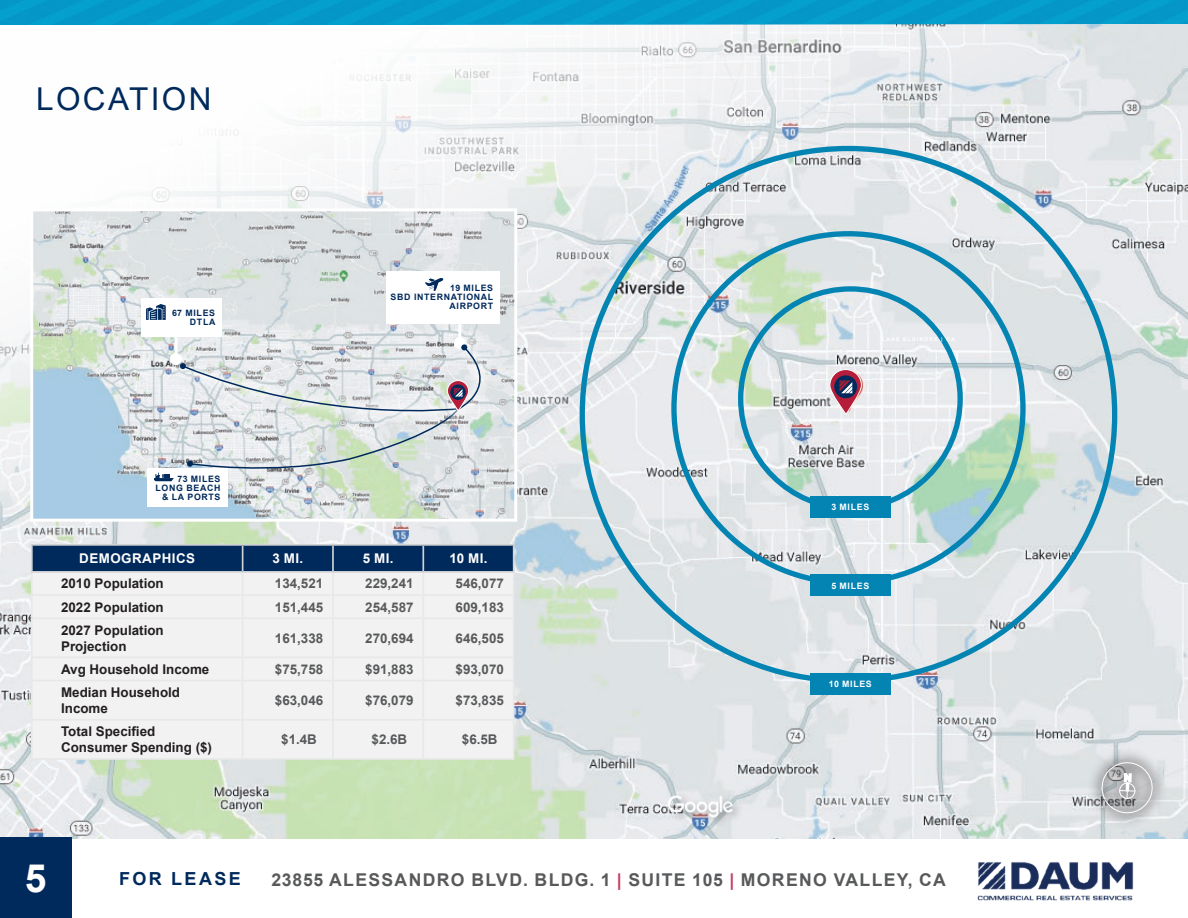
<style>
.page{position:relative;width:1188px;height:918px;background:#fff}
.page>*{position:absolute;margin:0;border:0;box-sizing:border-box;transform-origin:0 0}
.t1{font:700 39px "Arial";color:#fff}
.t2{font:31.5px "Arial";letter-spacing:.075em;color:#002a5c}
.t3{font:700 18px "Arial";letter-spacing:.135em;color:#002a5c}
.t4{font:700 17.7px "Arial";letter-spacing:.075em;color:#58595b}
.t5{font:700 13.35px/16px "Arial";color:#231f20}
.t6{font:700 13.35px "Arial";color:#58595b}
.t7{font:700 13.35px "Arial";letter-spacing:.035em;color:#fff}
.t8{font:700 8.85px/9px "Arial";letter-spacing:.075em;color:#002a5c;text-align:right}
.t9{font:700 8.85px "Arial";letter-spacing:.075em;color:#fff}
.s1{color:#c33b61}
</style>
<div class="page">
<img style="left:0;top:0;width:1188px;height:838px">
<img style="left:977px;top:862px;width:157px;height:39px">
<div style="left:665px;top:792px;width:79px;height:35px;background:#231f20;opacity:.37"></div>
<img style="left:661px;top:789px;width:80px;height:31px">
<svg style="left:830px;top:369px;width:32px;height:45px"></svg>
<svg style="left:834px;top:375px;width:23px;height:23px"></svg>
<svg style="left:839px;top:380px;width:13px;height:13px"></svg>
<div style="left:810px;top:496px;width:81px;height:22px;background:#0484b3"></div>
<div style="left:810px;top:574px;width:81px;height:22px;background:#0484b3"></div>
<div style="left:810px;top:673px;width:81px;height:22px;background:#0484b3"></div>
<div style="left:33px;top:619px;width:480px;height:139px;background:#f2f2f2"></div>
<hr style="left:31px;top:573px;width:2px;height:21px;background:#e7e8e8">
<hr style="left:31px;top:594px;width:212px;height:2px;background:#e7e8e8">
<hr style="left:31px;top:596px;width:2px;height:21px;background:#e7e8e8">
<hr style="left:31px;top:617px;width:212px;height:2px;background:#e7e8e8">
<hr style="left:31px;top:619px;width:2px;height:38px;background:#e7e8e8">
<hr style="left:243px;top:617px;width:90px;height:2px;background:#e7e8e8">
<hr style="left:242px;top:619px;width:1px;height:38px;background:#e7e8e8">
<hr style="left:333px;top:617px;width:90px;height:2px;background:#e7e8e8">
<hr style="left:332px;top:619px;width:2px;height:38px;background:#e7e8e8">
<hr style="left:423px;top:617px;width:91px;height:2px;background:#e7e8e8">
<hr style="left:422px;top:619px;width:2px;height:38px;background:#e7e8e8">
<hr style="left:513px;top:619px;width:1px;height:38px;background:#e7e8e8">
<hr style="left:31px;top:657px;width:212px;height:1px;background:#e7e8e8">
<hr style="left:31px;top:658px;width:2px;height:22px;background:#e7e8e8">
<hr style="left:243px;top:657px;width:90px;height:1px;background:#e7e8e8">
<svg style="left:242px;top:658px;width:1px;height:22px"></svg>
<hr style="left:333px;top:657px;width:90px;height:1px;background:#e7e8e8">
<hr style="left:332px;top:658px;width:2px;height:22px;background:#e7e8e8">
<hr style="left:423px;top:657px;width:91px;height:1px;background:#e7e8e8">
<hr style="left:422px;top:658px;width:2px;height:22px;background:#e7e8e8">
<svg style="left:513px;top:658px;width:1px;height:22px"></svg>
<hr style="left:31px;top:680px;width:212px;height:1px;background:#e7e8e8">
<hr style="left:31px;top:681px;width:2px;height:38px;background:#e7e8e8">
<hr style="left:243px;top:680px;width:90px;height:1px;background:#e7e8e8">
<hr style="left:242px;top:681px;width:1px;height:38px;background:#e7e8e8">
<hr style="left:333px;top:680px;width:90px;height:1px;background:#e7e8e8">
<hr style="left:332px;top:681px;width:2px;height:38px;background:#e7e8e8">
<hr style="left:423px;top:680px;width:91px;height:1px;background:#e7e8e8">
<hr style="left:422px;top:681px;width:2px;height:38px;background:#e7e8e8">
<hr style="left:513px;top:681px;width:1px;height:38px;background:#e7e8e8">
<hr style="left:31px;top:719px;width:212px;height:2px;background:#e7e8e8">
<hr style="left:31px;top:721px;width:2px;height:37px;background:#e7e8e8">
<hr style="left:243px;top:719px;width:90px;height:2px;background:#e7e8e8">
<hr style="left:242px;top:721px;width:1px;height:37px;background:#e7e8e8">
<hr style="left:333px;top:719px;width:90px;height:2px;background:#e7e8e8">
<hr style="left:332px;top:721px;width:2px;height:37px;background:#e7e8e8">
<hr style="left:423px;top:719px;width:91px;height:2px;background:#e7e8e8">
<hr style="left:422px;top:721px;width:2px;height:37px;background:#e7e8e8">
<hr style="left:513px;top:721px;width:1px;height:37px;background:#e7e8e8">
<hr style="left:31px;top:758px;width:212px;height:2px;background:#e7e8e8">
<hr style="left:243px;top:758px;width:90px;height:2px;background:#e7e8e8">
<hr style="left:333px;top:758px;width:90px;height:2px;background:#e7e8e8">
<hr style="left:423px;top:758px;width:91px;height:2px;background:#e7e8e8">
<hr style="left:31px;top:544px;width:212px;height:2px;background:#d1d3d4">
<hr style="left:31px;top:546px;width:2px;height:25px;background:#d1d3d4">
<hr style="left:243px;top:544px;width:90px;height:2px;background:#d1d3d4">
<hr style="left:333px;top:544px;width:90px;height:2px;background:#d1d3d4">
<hr style="left:423px;top:544px;width:91px;height:2px;background:#d1d3d4">
<svg style="left:32px;top:545px;width:482px;height:72px"></svg>
<hr style="left:31px;top:571px;width:212px;height:2px;background:#d1d3d4">
<hr style="left:243px;top:571px;width:90px;height:2px;background:#d1d3d4">
<hr style="left:333px;top:571px;width:90px;height:2px;background:#d1d3d4">
<hr style="left:423px;top:571px;width:91px;height:2px;background:#d1d3d4">
<img style="left:34px;top:212px;width:479px;height:306px">
<div style="left:30px;top:208px;width:487px;height:314px;border:3px solid #fff"></div>
<div style="left:147px;top:469px;width:80px;height:38px;background:#fff"></div>
<svg style="left:154px;top:473px;width:20px;height:8px"></svg>
<hr style="left:458px;top:303px;width:3px;height:40px;background:#fff">
<div style="left:387px;top:271px;width:113px;height:52px;background:#fff"></div>
<svg style="left:425px;top:278px;width:18px;height:13px"></svg>
<div style="left:141px;top:298px;width:81px;height:39px;background:#fff"></div>
<svg style="left:174px;top:337px;width:4px;height:14px"></svg>
<svg style="left:146px;top:304px;width:20px;height:16px"></svg>
<div style="left:1086px;top:747px;width:82px;height:82px;background:#231f20;opacity:.35"></div>
<svg style="left:1099px;top:758px;width:58px;height:59px;background:#bbbcbf"></svg>
<div style="left:167px;top:351px;width:302px;height:73px;background:#fff;opacity:.74"></div>
<div style="left:446px;top:332px;width:47px;height:90px;background:#fff;opacity:.74"></div>
<svg style="left:180px;top:344px;width:323px;height:132px;background:#d5dadb"></svg>
<div style="left:0;top:837px;width:71px;height:81px;background:#002a5c"></div>
<h2 class="t2" style="left:36px;top:77px;width:177px">LOCATION</h2>
<p class="t8" style="left:172px;top:309px;width:45px">67 MILES<br>DTLA</p>
<p class="t8" style="left:156px;top:475px;width:66px">73 MILES<br>LONG BEACH &amp; LA PORTS</p>
<p class="t8" style="left:391px;top:284px;width:104px">19 MILES<br>SBD INTERNATIONAL<br>AIRPORT</p>
<p class="t7" style="left:79px;top:549px;width:117px">DEMOGRAPHICS</p>
<p class="t7" style="left:272px;top:549px;width:32px">3 MI.</p>
<p class="t7" style="left:363px;top:549px;width:32px">5 MI.</p>
<p class="t7" style="left:449px;top:549px;width:40px">10 MI.</p>
<p class="t5" style="left:61px;top:576px;width:104px">2010 Population</p>
<p class="t6" style="left:275px;top:574px;width:50px">134,521</p>
<p class="t6" style="left:365px;top:574px;width:50px">229,241</p>
<p class="t6" style="left:456px;top:574px;width:50px">546,077</p>
<p class="t5" style="left:61px;top:599px;width:104px">2022 Population</p>
<p class="t6" style="left:275px;top:597px;width:50px">151,445</p>
<p class="t6" style="left:365px;top:597px;width:50px">254,587</p>
<p class="t6" style="left:456px;top:597px;width:50px">609,183</p>
<p class="t5" style="left:61px;top:622px;width:104px">2027 Population<br>Projection</p>
<p class="t6" style="left:275px;top:629px;width:50px">161,338</p>
<p class="t6" style="left:365px;top:629px;width:50px">270,694</p>
<p class="t6" style="left:456px;top:629px;width:50px">646,505</p>
<p class="t5" style="left:61px;top:661px;width:150px">Avg Household Income</p>
<p class="t6" style="left:275px;top:660px;width:50px">$75,758</p>
<p class="t6" style="left:365px;top:660px;width:50px">$91,883</p>
<p class="t6" style="left:456px;top:660px;width:50px">$93,070</p>
<p class="t5" style="left:61px;top:684px;width:120px">Median Household<br>Income</p>
<p class="t6" style="left:275px;top:691px;width:50px">$63,046</p>
<p class="t6" style="left:365px;top:691px;width:50px">$76,079</p>
<p class="t6" style="left:456px;top:691px;width:50px">$73,835</p>
<p class="t5" style="left:61px;top:724px;width:152px">Total Specified<br>Consumer Spending ($)</p>
<p class="t6" style="left:281px;top:730px;width:37px">$1.4B</p>
<p class="t6" style="left:372px;top:730px;width:37px">$2.6B</p>
<p class="t6" style="left:462px;top:730px;width:37px">$6.5B</p>
<p class="t9" style="left:831px;top:501px;width:39px">3 MILES</p>
<p class="t9" style="left:831px;top:579px;width:39px">5 MILES</p>
<p class="t9" style="left:829px;top:677px;width:45px">10 MILES</p>
<h1 class="t1" style="left:25px;top:851px;width:23px">5</h1>
<h3 class="t3" style="left:119px;top:866px;width:123px">FOR LEASE</h3>
<h3 class="t4" style="left:271px;top:867px;width:676px">23855 ALESSANDRO BLVD. BLDG. 1 <span class="s1">|</span> SUITE 105 <span class="s1">|</span> MORENO VALLEY, CA</h3>
</div>
